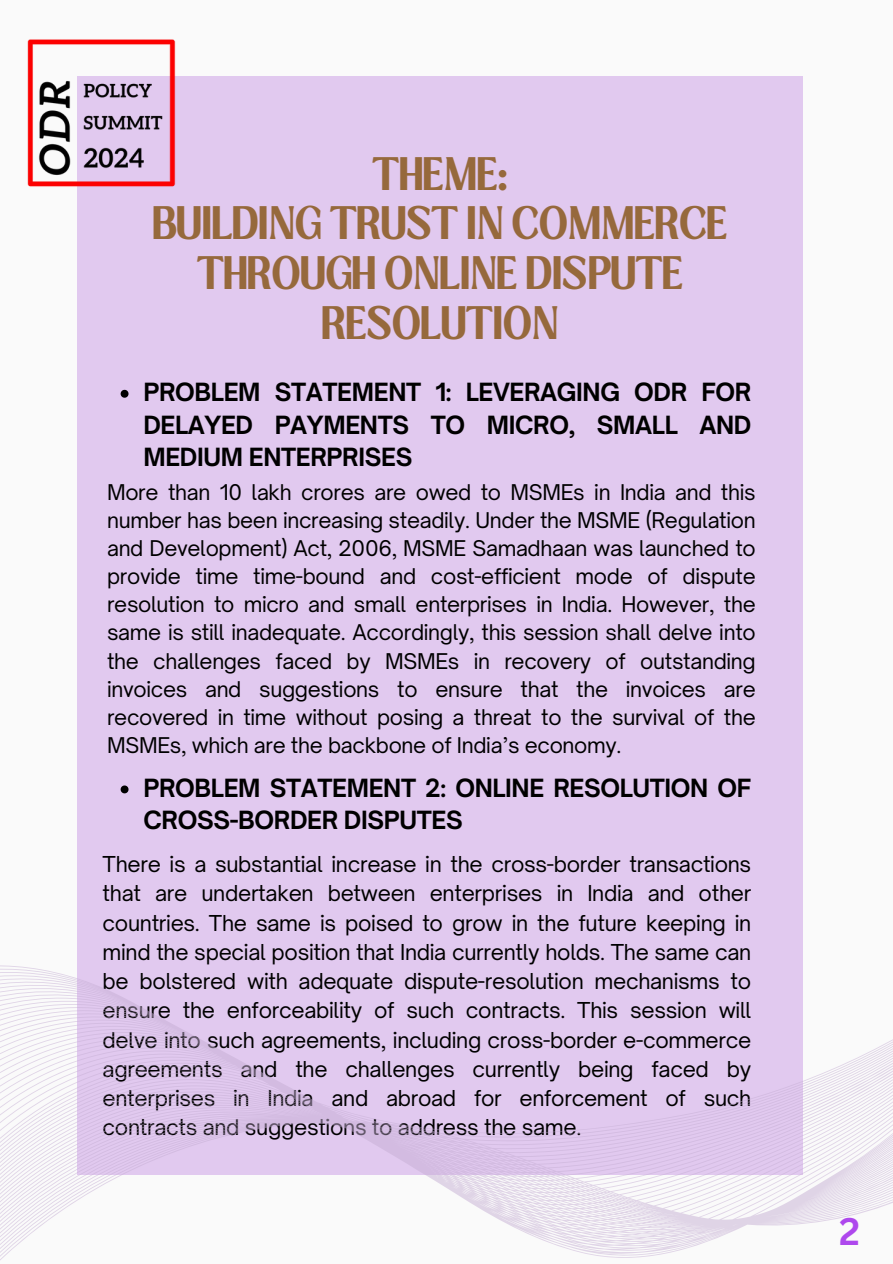
<style>
.page{position:relative;width:893px;height:1264px;background:#fff}
.page>*{position:absolute;margin:0;border:0;box-sizing:border-box;transform-origin:0 0}
.t1{font:700 37.5px "Canva Sans";color:#ae48ed}
.t2{font:700 36px/49.5px "Loubag";letter-spacing:-.015em;color:#96693c;text-align:center}
.t3{font:700 24px/32.7px "Open Sauce One";letter-spacing:-.015em;color:#000;text-align:justify}
.t4{font:21px/29.2px "Open Sauce One";letter-spacing:-.015em;color:#000;text-align:justify}
.t5{font:20.7px/28.2px "Open Sauce One";letter-spacing:-.015em;color:#000;text-align:justify}
</style>
<div class="page">
<div style="left:0;top:0;width:892px;height:1263px;background:#fafafa"></div>
<div style="left:78px;top:76px;width:724px;height:1098px;background:#e1c9ef"></div>
<svg style="left:121px;top:390px;width:7px;height:8px"></svg>
<svg style="left:121px;top:785px;width:7px;height:8px"></svg>
<img style="left:27px;top:39px;width:149px;height:153px">
<svg style="left:0;top:963px;width:892px;height:297px"></svg>
<p class="t2" style="left:372px;top:150px;width:137px">THEME:</p>
<p class="t2" style="left:152px;top:199px;width:576px">BUILDING TRUST IN COMMERCE<br>THROUGH ONLINE DISPUTE<br>RESOLUTION</p>
<p class="t3" style="left:143px;top:375px;width:609px">PROBLEM STATEMENT 1: LEVERAGING ODR FOR DELAYED PAYMENTS TO MICRO, SMALL AND MEDIUM ENTERPRISES</p>
<p class="t5" style="left:107px;top:477px;width:650px">More than 10 lakh crores are owed to MSMEs in India and this number has been increasing steadily. Under the MSME (Regulation and Development) Act, 2006, MSME Samadhaan was launched to provide time time-bound and cost-efficient mode of dispute resolution to micro and small enterprises in India. However, the same is still inadequate. Accordingly, this session shall delve into the challenges faced by MSMEs in recovery of outstanding invoices and suggestions to ensure that the invoices are recovered in time without posing a threat to the survival of the MSMEs, which are the backbone of India’s economy.</p>
<p class="t3" style="left:143px;top:771px;width:609px">PROBLEM STATEMENT 2: ONLINE RESOLUTION OF<br>CROSS-BORDER DISPUTES</p>
<p class="t4" style="left:103px;top:849px;width:650px">There is a substantial increase in the cross-border transactions that are undertaken between enterprises in India and other countries. The same is poised to grow in the future keeping in mind the special position that India currently holds. The same can be bolstered with adequate dispute-resolution mechanisms to ensure the enforceability of such contracts. This session will delve into such agreements, including cross-border e-commerce agreements and the challenges currently being faced by enterprises in India and abroad for enforcement of such contracts and suggestions to address the same.</p>
<p class="t1" style="left:839px;top:1204px;width:22px">2</p>
</div>
